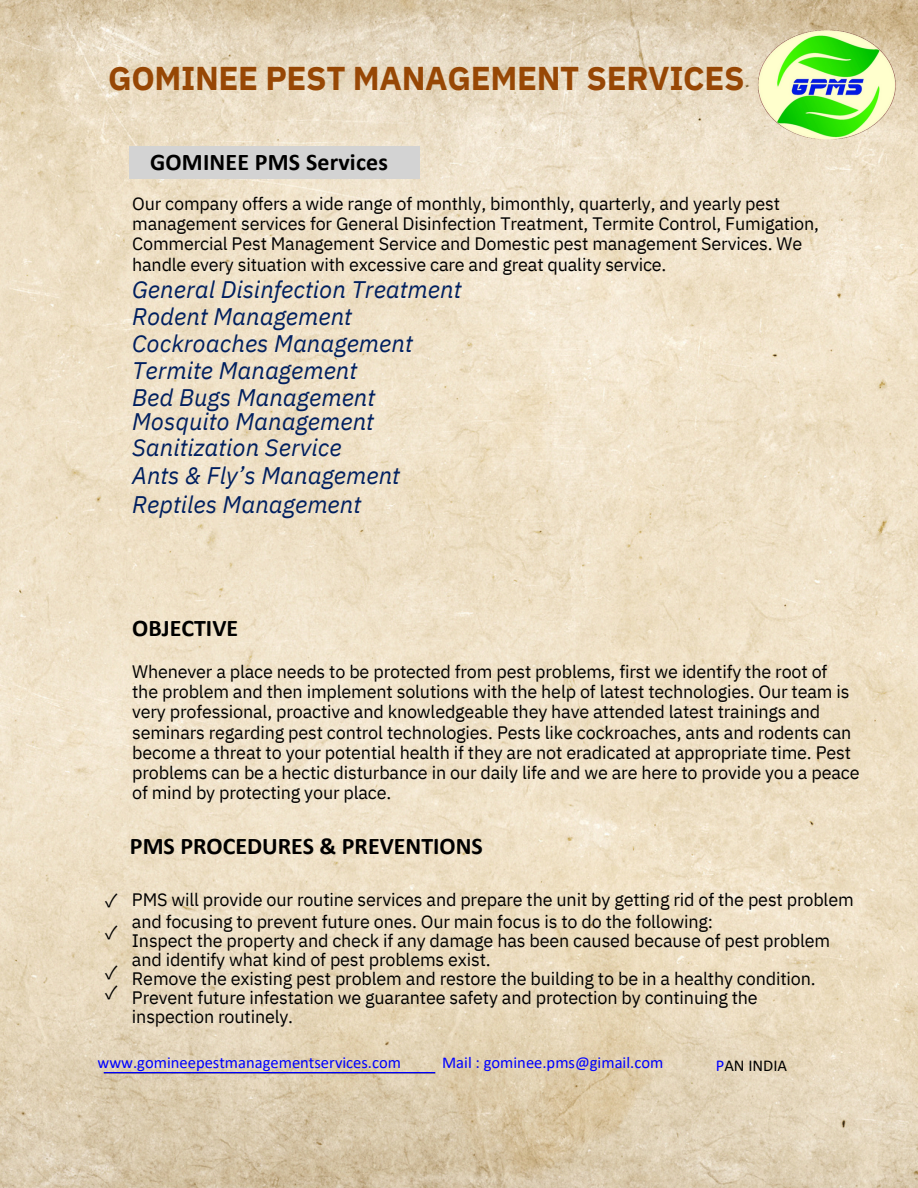
<style>
.page{position:relative;width:918px;height:1188px;background:#fff}
.page>*{position:absolute;margin:0;border:0;box-sizing:border-box;transform-origin:0 0}
.t1{font:700 33px "IBM Plex Sans";letter-spacing:-.01em;color:#974705}
.t2{font:italic 24px/27px "IBM Plex Sans";color:#001f5f}
.t3{font:700 24px "Calibri";color:#000}
.t4{font:18px/20.2px "IBM Plex Sans";letter-spacing:-.01em;color:#000}
.t5{font:18px/32.7px "Noto Sans CJ Ksc";color:#000}
.t6{font:16.5px "Calibri";color:#00f}
.t7{font:16.5px "Calibri";color:#000}
.s1{color:#00f}
</style>
<div class="page">
<img style="left:0;top:0;width:918px;height:1188px">
<img style="left:98px;top:1073px;width:344px;height:1px">
<div style="left:130px;top:146px;width:289px;height:33px;background:#d3d3d3"></div>
<img style="left:755px;top:29px;width:142px;height:111px">
<h4 class="t1" style="left:108px;top:57px;width:638px">GOMINEE PEST MANAGEMENT SERVICES</h4>
<p class="t3" style="left:150px;top:152px;width:239px">GOMINEE PMS Services</p>
<p class="t4" style="left:132px;top:193px;width:688px">Our company offers a wide range of monthly, bimonthly, quarterly, and yearly pest management services for General Disinfection Treatment, Termite Control, Fumigation, Commercial Pest Management Service and Domestic pest management Services. We handle every situation with excessive care and great quality service.</p>
<p class="t2" style="left:132px;top:275px;width:331px">General Disinfection Treatment<br>Rodent Management<br>Cockroaches Management<br>Termite Management<br>Bed Bugs Management</p>
<p class="t2" style="left:132px;top:408px;width:243px">Mosquito Management</p>
<p class="t2" style="left:132px;top:433px;width:269px;line-height:28.2px">Sanitization Service<br>Ants &amp; Fly’s Management<br>Reptiles Management</p>
<h1 class="t3" style="left:132px;top:618px;width:108px">OBJECTIVE</h1>
<h2 class="t4" style="left:132px;top:661px;width:729px">Whenever a place needs to be protected from pest problems, first we identify the root of<br>the problem and then implement solutions with the help of latest technologies. Our team is very professional, proactive and knowledgeable they have attended latest trainings and seminars regarding pest control technologies. Pests like cockroaches, ants and rodents can become a threat to your potential health if they are not eradicated at appropriate time. Pest problems can be a hectic disturbance in our daily life and we are here to provide you a peace of mind by protecting your place.</h2>
<h3 class="t3" style="left:130px;top:836px;width:354px">PMS PROCEDURES &amp; PREVENTIONS</h3>
<p class="t5" style="left:105px;top:883px;width:14px">✓ ✓</p>
<p class="t5" style="left:105px;top:961px;width:14px;line-height:20.2px">✓ ✓</p>
<p class="t4" style="left:132px;top:889px;width:723px;line-height:21.3px">PMS will provide our routine services and prepare the unit by getting rid of the pest problem and focusing to prevent future ones. Our main focus is to do the following:</p>
<h2 class="t4" style="left:132px;top:930px;width:700px">Inspect the property and check if any damage has been caused because of pest problem</h2>
<p class="t4" style="left:132px;top:949px;width:360px">and identify what kind of pest problems exist.</p>
<p class="t4" style="left:132px;top:968px;width:685px">Remove the existing pest problem and restore the building to be in a healthy condition.</p>
<p class="t4" style="left:132px;top:987px;width:627px">Prevent future infestation we guarantee safety and protection by continuing the</p>
<p class="t4" style="left:132px;top:1007px;width:163px">inspection routinely.</p>
<p class="t6" style="left:98px;top:1056px;width:305px">www.gomineepestmanagementservices.com</p>
<p class="t6" style="left:442px;top:1055px;width:223px">Mail : gominee.pms@gimail.com</p>
<p class="t7" style="left:716px;top:1059px;width:73px"><span class="s1">P</span>AN INDIA</p>
</div>
